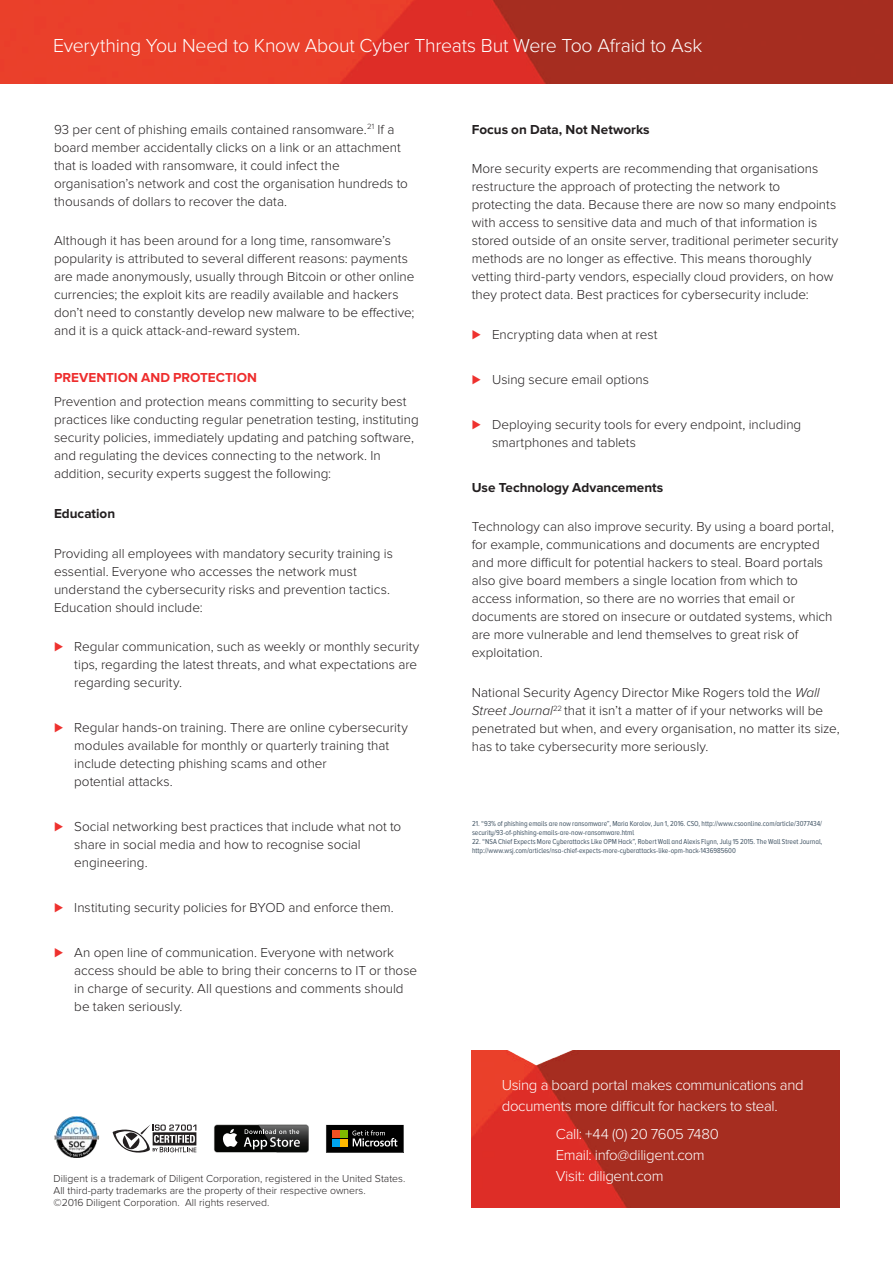
<style>
.page{position:relative;width:893px;height:1263px;background:#fff}
.page>*{position:absolute;margin:0;border:0;box-sizing:border-box;transform-origin:0 0}
.t1{font:300 19.5px "Proxima Nova";letter-spacing:-.015em;color:#fff}
.t2{font:300 15px/21px "Proxima Nova";letter-spacing:-.02em;color:#fff}
.t3{font:300 13.5px/18px "Proxima Nova";color:#231f20}
.t4{font:700 13.5px "Proxima Nova";color:#231f20}
.t5{font:700 13.5px "Proxima Nova";letter-spacing:.005em;color:#ee2d2d}
.t6{font:300 10.5px/12px "Proxima Nova";color:#231f20}
.t7{font:7.5px/9px "Proxima Nova A Cond";color:#415464}
.s1{font-size:15px;color:#ee312e}
.s2{font-style:italic}
</style>
<div class="page">
<img style="left:0;top:0;width:893px;height:83px">
<img style="left:472px;top:1051px;width:367px;height:157px">
<svg style="left:214px;top:1124px;width:95px;height:29px"></svg>
<div style="left:215px;top:1125px;width:93px;height:27px;background:#040503;border-radius:3px"></div>
<svg style="left:222px;top:1129px;width:16px;height:18px"></svg>
<img style="left:258px;top:1124px;width:51px;height:29px">
<img style="left:259px;top:1125px;width:49px;height:27px">
<svg style="left:244px;top:1129px;width:56px;height:20px"></svg>
<svg style="left:113px;top:1124px;width:83px;height:28px"></svg>
<svg style="left:326px;top:1124px;width:78px;height:28px;background:#333228"></svg>
<img style="left:54px;top:1117px;width:46px;height:40px">
<h1 class="t1" style="left:53px;top:35px;width:651px">Everything You Need to Know About Cyber Threats But Were Too Afraid to Ask</h1>
<p class="t3" style="left:54px;top:120px;width:355px">93 per cent of phishing emails contained ransomware.<sup>21</sup> If a board member accidentally clicks on a link or an attachment that is loaded with ransomware, it could infect the organisation’s network and cost the organisation hundreds to thousands of dollars to recover the data.</p>
<p class="t3" style="left:54px;top:232px;width:362px">Although it has been around for a long time, ransomware’s popularity is attributed to several different reasons: payments are made anonymously, usually through Bitcoin or other online currencies; the exploit kits are readily available and hackers don’t need to constantly develop new malware to be effective; and it is a quick attack-and-reward system.</p>
<p class="t5" style="left:54px;top:369px;width:204px">PREVENTION AND PROTECTION</p>
<p class="t3" style="left:54px;top:393px;width:366px">Prevention and protection means committing to security best practices like conducting regular penetration testing, instituting security policies, immediately updating and patching software, and regulating the devices connecting to the network. In addition, security experts suggest the following:</p>
<p class="t4" style="left:54px;top:506px;width:63px">Education</p>
<p class="t3" style="left:54px;top:544px;width:340px">Providing all employees with mandatory security training is essential. Everyone who accesses the network must understand the cybersecurity risks and prevention tactics.<br>Education should include:</p>
<p class="t3" style="left:74px;top:638px;width:347px;text-indent:-20px"><span class="s1">⊲</span> Regular communication, such as weekly or monthly security tips, regarding the latest threats, and what expectations are regarding security.</p>
<p class="t3" style="left:74px;top:719px;width:335px;text-indent:-20px"><span class="s1">⊲</span> Regular hands-on training. There are online cybersecurity modules available for monthly or quarterly training that include detecting phishing scams and other<br>potential attacks.</p>
<p class="t3" style="left:74px;top:818px;width:329px;text-indent:-20px"><span class="s1">⊲</span> Social networking best practices that include what not to share in social media and how to recognise social engineering.</p>
<p class="t3" style="left:54px;top:899px;width:341px"><span class="s1">⊲</span> Instituting security policies for BYOD and enforce them.</p>
<p class="t3" style="left:74px;top:944px;width:344px;text-indent:-20px"><span class="s1">⊲</span> An open line of communication. Everyone with network access should be able to bring their concerns to IT or those in charge of security. All questions and comments should be taken seriously.</p>
<p class="t4" style="left:472px;top:121px;width:179px">Focus on Data, Not Networks</p>
<p class="t3" style="left:472px;top:160px;width:368px">More security experts are recommending that organisations restructure the approach of protecting the network to protecting the data. Because there are now so many endpoints with access to sensitive data and much of that information is stored outside of an onsite server, traditional perimeter security methods are no longer as effective. This means thoroughly vetting third-party vendors, especially cloud providers, on how they protect data. Best practices for cybersecurity include:</p>
<p class="t3" style="left:472px;top:325px;width:187px"><span class="s1">⊲</span> Encrypting data when at rest</p>
<p class="t3" style="left:472px;top:370px;width:179px"><span class="s1">⊲</span> Using secure email options</p>
<p class="t3" style="left:492px;top:415px;width:311px;text-indent:-20px"><span class="s1">⊲</span> Deploying security tools for every endpoint, including smartphones and tablets</p>
<p class="t4" style="left:472px;top:479px;width:193px">Use Technology Advancements</p>
<p class="t3" style="left:472px;top:518px;width:364px">Technology can also improve security. By using a board portal, for example, communications and documents are encrypted and more difficult for potential hackers to steal. Board portals also give board members a single location from which to access information, so there are no worries that email or documents are stored on insecure or outdated systems, which are more vulnerable and lend themselves to great risk of exploitation.</p>
<p class="t3" style="left:472px;top:684px;width:369px">National Security Agency Director Mike Rogers told the <span class="s2">Wall Street Journal</span><sup>22</sup> that it isn’t a matter of if your networks will be penetrated but when, and every organisation, no matter its size, has to take cybersecurity more seriously.</p>
<p class="t7" style="left:472px;top:819px;width:352px">21. “93% of phishing emails are now ransomware”, Maria Korolov, Jun 1, 2016. CSO, http://www.csoonline.com/article/3077434/ security/93-of-phishing-emails-are-now-ransomware.html</p>
<p class="t7" style="left:472px;top:837px;width:352px">22. “NSA Chief Expects More Cyberattacks Like OPM Hack”, Robert Wall and Alexis Flynn, July 15 2015. The Wall Street Journal, http://www.wsj.com/articles/nsa-chief-expects-more-cyberattacks-like-opm-hack-1436985600</p>
<p class="t2" style="left:502px;top:1074px;width:304px">Using a board portal makes communications and documents more difficult for hackers to steal.</p>
<p class="t2" style="left:556px;top:1123px;width:165px">Call: +44 (0) 20 7605 7480<br>Email: info@diligent.com</p>
<p class="t6" style="left:54px;top:1173px;width:353px">Diligent is a trademark of Diligent Corporation, registered in the United States.</p>
<p class="t2" style="left:556px;top:1165px;width:109px">Visit: diligent.com</p>
<p class="t6" style="left:54px;top:1185px;width:314px">All third-party trademarks are the property of their respective owners. ©2016 Diligent Corporation. All rights reserved.</p>
</div>
